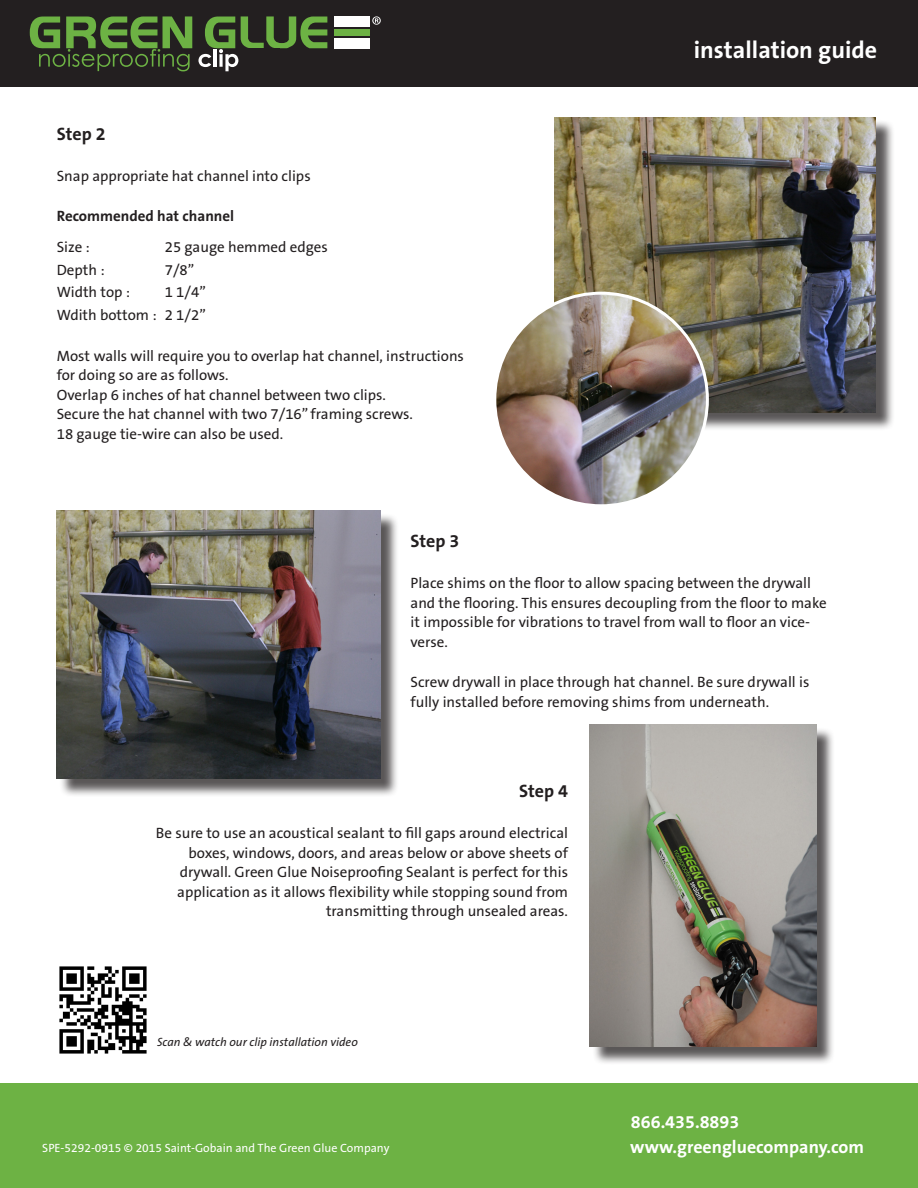
<style>
.page{position:relative;width:918px;height:1188px;background:#fff}
.page>*{position:absolute;margin:0;border:0;box-sizing:border-box;transform-origin:0 0}
.t1{font:700 24px "The Sans B7";color:#fff}
.t2{font:700 18px "The Sans B7";color:#fff}
.t3{font:700 18px "The Sans B7";color:#231f20}
.t4{font:15px/19.5px "The Sans B5 Plain";color:#231f20}
.t5{font:700 15px "The Sans B7";color:#231f20}
.t6{font:12px "The Sans B5 Plain";color:#fff}
.t7{font:italic 12px "The Sans B5 Plain";color:#231f20}
</style>
<div class="page">
<div style="left:59px;top:513px;width:340px;height:284px;background:#231f20;opacity:.75"></div>
<img style="left:57px;top:511px;width:324px;height:268px">
<div style="left:592px;top:727px;width:243px;height:338px;background:#231f20;opacity:.75"></div>
<img style="left:590px;top:725px;width:227px;height:321px">
<div style="left:0;top:1084px;width:918px;height:104px;background:#6db244"></div>
<div style="left:0;top:0;width:918px;height:86px;background:#231f20"></div>
<div style="left:335px;top:29px;width:35px;height:6px;background:#6db244"></div>
<div style="left:335px;top:17px;width:35px;height:10px;background:#fff"></div>
<div style="left:335px;top:38px;width:35px;height:10px;background:#fff"></div>
<svg style="left:372px;top:16px;width:9px;height:9px"></svg>
<svg style="left:30px;top:16px;width:162px;height:55px"></svg>
<svg style="left:198px;top:16px;width:129px;height:55px"></svg>
<div style="left:556px;top:120px;width:339px;height:311px;background:#231f20;opacity:.75"></div>
<img style="left:554px;top:117px;width:322px;height:296px">
<img style="left:495px;top:293px;width:212px;height:213px;border-radius:106px">
<img style="left:59px;top:966px;width:88px;height:88px">
<div style="left:246px;top:49px;width:34px;height:22px;background:#231f20"></div>
<p class="t3" style="left:57px;top:124px;width:50px">Step 2</p>
<p class="t4" style="left:57px;top:166px;width:255px">Snap appropriate hat channel into clips</p>
<p class="t5" style="left:57px;top:208px;width:179px">Recommended hat channel</p>
<p class="t4" style="left:57px;top:238px;width:35px">Size :</p>
<p class="t4" style="left:165px;top:238px;width:165px">25 gauge hemmed edges</p>
<p class="t4" style="left:57px;top:261px;width:49px">Depth :</p>
<p class="t4" style="left:165px;top:261px;width:31px">7/8”</p>
<p class="t4" style="left:57px;top:283px;width:75px">Width top :</p>
<p class="t4" style="left:165px;top:283px;width:43px">1 1/4”</p>
<p class="t4" style="left:57px;top:306px;width:151px">Wdith bottom : 2 1/2”</p>
<p class="t4" style="left:57px;top:346px;width:409px">Most walls will require you to overlap hat channel, instructions for doing so are as follows.</p>
<p class="t4" style="left:57px;top:385px;width:331px">Overlap 6 inches of hat channel between two clips.</p>
<p class="t4" style="left:57px;top:405px;width:358px">Secure the hat channel with two 7/16” framing screws.</p>
<p class="t4" style="left:57px;top:424px;width:228px">18 gauge tie-wire can also be used.</p>
<p class="t1" style="left:694px;top:37px;width:185px">installation guide</p>
<p class="t3" style="left:411px;top:532px;width:50px">Step 3</p>
<p class="t4" style="left:411px;top:574px;width:418px">Place shims on the floor to allow spacing between the drywall and the flooring. This ensures decoupling from the floor to make it impossible for vibrations to travel from wall to floor an vice&shy;verse.</p>
<p class="t4" style="left:411px;top:673px;width:400px">Screw drywall in place through hat channel. Be sure drywall is fully installed before removing shims from underneath.</p>
<p class="t3" style="left:519px;top:782px;width:50px">Step 4</p>
<p class="t4" style="left:156px;top:824px;width:414px;text-align:right">Be sure to use an acoustical sealant to fill gaps around electrical boxes, windows, doors, and areas below or above sheets of drywall. Green Glue Noiseproofing Sealant is perfect for this application as it allows flexibility while stopping sound from transmitting through unsealed areas.</p>
<p class="t7" style="left:157px;top:1036px;width:202px">Scan &amp; watch our clip installation video</p>
<p class="t2" style="left:631px;top:1113px;width:110px">866.435.8893</p>
<p class="t6" style="left:42px;top:1141px;width:349px">SPE-5292-0915 © 2015 Saint-Gobain and The Green Glue Company</p>
<p class="t2" style="left:630px;top:1137px;width:235px">www.greengluecompany.com</p>
</div>
